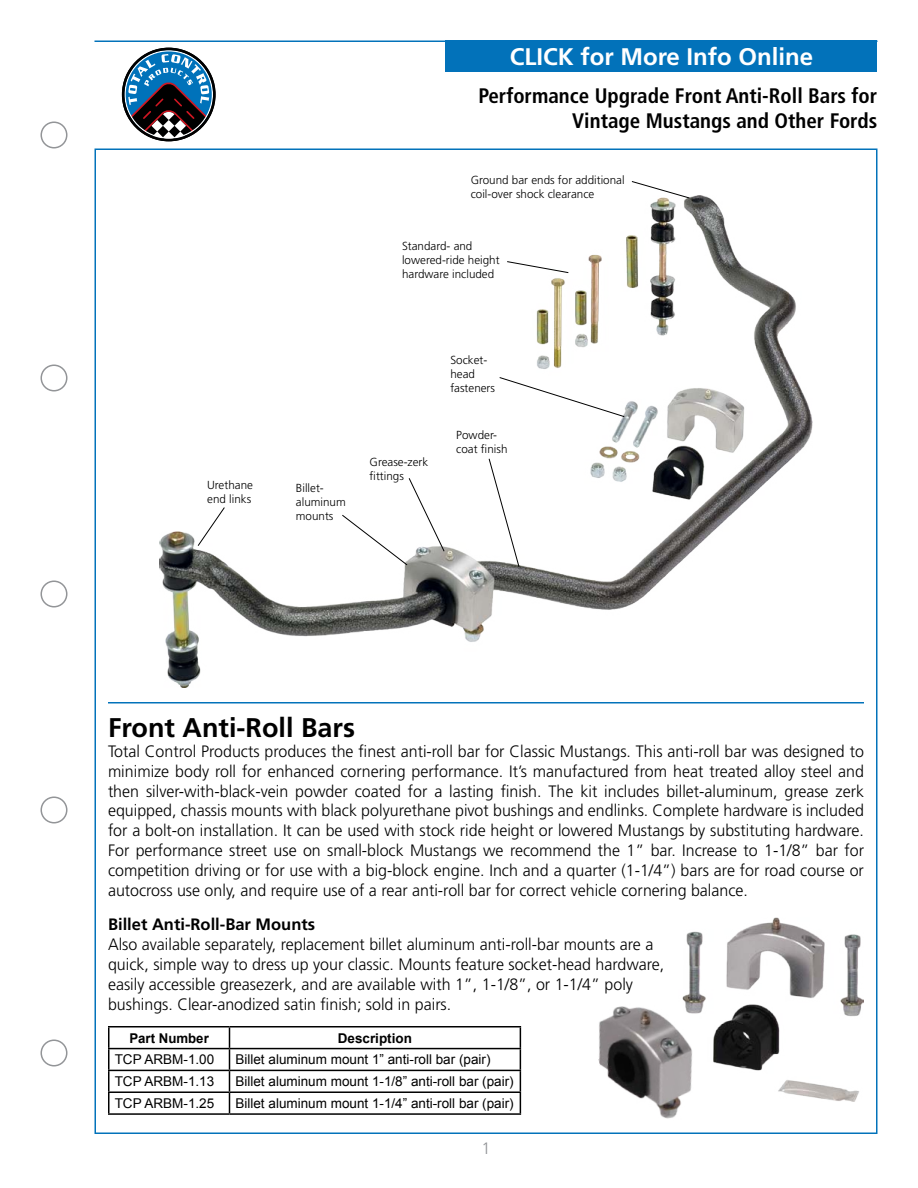
<style>
.page{position:relative;width:918px;height:1188px;background:#fff}
.page>*{position:absolute;margin:0;border:0;box-sizing:border-box;transform-origin:0 0}
.t1{font:700 27px "Frutiger LT Std";color:#000}
.t2{font:700 24px "Frutiger LT Std";color:#fff}
.t3{font:700 condensed 21px/25.2px "Frutiger LT Std";color:#000;text-align:right}
.t4{font:300 16.5px/19.8px "Frutiger LT Std";color:#000;text-align:justify}
.t5{font:700 16.5px "Frutiger LT Std";color:#000}
.t6{font:300 16.5px "Frutiger LT Std";color:#939598}
.t7{font:13.5px "Arial";color:#000}
.t8{font:700 13.5px "Arial";color:#000}
.t9{font:300 11.7px/14px "Frutiger LT Std";color:#000}
</style>
<div class="page">
<div style="left:40px;top:1039px;width:28px;height:27px;border:2px solid #939598;border-radius:50%"></div>
<div style="left:40px;top:364px;width:28px;height:27px;border:2px solid #939598;border-radius:50%"></div>
<div style="left:40px;top:580px;width:28px;height:27px;border:2px solid #939598;border-radius:50%"></div>
<div style="left:40px;top:796px;width:28px;height:27px;border:2px solid #939598;border-radius:50%"></div>
<div style="left:40px;top:121px;width:28px;height:27px;border:2px solid #939598;border-radius:50%"></div>
<hr style="left:94px;top:40px;width:784px;height:2px;background:#0272ba">
<div style="left:122px;top:48px;width:94px;height:93px;border:3px solid #000;border-radius:50%"></div>
<svg style="left:125px;top:54px;width:87px;height:85px"></svg>
<div style="left:446px;top:40px;width:432px;height:32px;background:#0272ba"></div>
<hr style="left:108px;top:702px;width:756px;height:2px;background:#0272ba">
<img style="left:160px;top:195px;width:652px;height:493px">
<svg style="left:197px;top:507px;width:28px;height:40px"></svg>
<svg style="left:341px;top:477px;width:104px;height:89px"></svg>
<svg style="left:488px;top:458px;width:32px;height:110px"></svg>
<svg style="left:499px;top:377px;width:126px;height:40px"></svg>
<svg style="left:506px;top:261px;width:63px;height:12px"></svg>
<svg style="left:631px;top:181px;width:59px;height:18px"></svg>
<img style="left:590px;top:1006px;width:118px;height:128px">
<img style="left:679px;top:918px;width:185px;height:156px">
<img style="left:778px;top:1080px;width:81px;height:21px">
<hr style="left:108px;top:1026px;width:122px;height:2px;background:#000">
<hr style="left:108px;top:1028px;width:2px;height:20px;background:#000">
<hr style="left:230px;top:1026px;width:291px;height:2px;background:#000">
<hr style="left:108px;top:1048px;width:122px;height:1px;background:#000">
<hr style="left:108px;top:1049px;width:2px;height:21px;background:#000">
<hr style="left:230px;top:1048px;width:291px;height:1px;background:#000">
<hr style="left:108px;top:1070px;width:122px;height:1px;background:#000">
<hr style="left:108px;top:1071px;width:2px;height:20px;background:#000">
<hr style="left:230px;top:1070px;width:291px;height:1px;background:#000">
<hr style="left:108px;top:1091px;width:122px;height:2px;background:#000">
<hr style="left:108px;top:1093px;width:2px;height:20px;background:#000">
<hr style="left:230px;top:1091px;width:291px;height:2px;background:#000">
<svg style="left:229px;top:1028px;width:1px;height:85px"></svg>
<svg style="left:520px;top:1028px;width:1px;height:85px"></svg>
<hr style="left:108px;top:1113px;width:122px;height:2px;background:#000">
<hr style="left:230px;top:1113px;width:291px;height:2px;background:#000">
<h2 class="t2" style="left:510px;top:43px;width:305px">CLICK for More Info Online</h2>
<p class="t3" style="left:478px;top:83px;width:400px">Performance Upgrade Front Anti-Roll Bars for<br>Vintage Mustangs and Other Fords</p>
<p class="t9" style="left:471px;top:173px;width:155px">Ground bar ends for additional coil-over shock clearance</p>
<p class="t9" style="left:402px;top:239px;width:99px">Standard- and lowered-ride height hardware included</p>
<p class="t9" style="left:450px;top:353px;width:46px">Socket&shy;head fasteners</p>
<p class="t9" style="left:207px;top:478px;width:47px">Urethane end links</p>
<p class="t9" style="left:296px;top:481px;width:51px">Billet&shy;aluminum mounts</p>
<p class="t9" style="left:370px;top:456px;width:60px">Grease-zerk fittings</p>
<p class="t9" style="left:456px;top:428px;width:53px">Powder&shy;coat finish</p>
<h1 class="t1" style="left:108px;top:712px;width:249px">Front Anti-Roll Bars</h1>
<p class="t4" style="left:108px;top:742px;width:758px">Total Control Products produces the finest anti-roll bar for Classic Mustangs. This anti-roll bar was designed to minimize body roll for enhanced cornering performance. It’s manufactured from heat treated alloy steel and then silver-with-black-vein powder coated for a lasting finish. The kit includes billet-aluminum, grease zerk equipped, chassis mounts with black polyurethane pivot bushings and endlinks. Complete hardware is included for a bolt-on installation. It can be used with stock ride height or lowered Mustangs by substituting hardware.<br>For performance street use on small-block Mustangs we recommend the 1” bar. Increase to 1-1/8” bar for competition driving or for use with a big-block engine. Inch and a quarter (1-1/4”) bars are for road course or autocross use only, and require use of a rear anti-roll bar for correct vehicle cornering balance.</p>
<p class="t5" style="left:108px;top:915px;width:209px">Billet Anti-Roll-Bar Mounts</p>
<p class="t4" style="left:108px;top:935px;width:558px;text-align:left">Also available separately, replacement billet aluminum anti-roll-bar mounts are a quick, simple way to dress up your classic. Mounts feature socket-head hardware, easily accessible greasezerk, and are available with 1”, 1-1/8”, or 1-1/4” poly bushings. Clear-anodized satin finish; sold in pairs.</p>
<p class="t8" style="left:129px;top:1029px;width:81px">Part Number</p>
<p class="t8" style="left:338px;top:1029px;width:76px">Description</p>
<p class="t7" style="left:115px;top:1051px;width:101px">TCP ARBM-1.00</p>
<p class="t7" style="left:235px;top:1051px;width:257px">Billet aluminum mount 1” anti-roll bar (pair)</p>
<p class="t7" style="left:115px;top:1073px;width:101px">TCP ARBM-1.13</p>
<p class="t7" style="left:235px;top:1073px;width:280px">Billet aluminum mount 1-1/8” anti-roll bar (pair)</p>
<p class="t7" style="left:115px;top:1094px;width:101px">TCP ARBM-1.25</p>
<p class="t7" style="left:235px;top:1094px;width:280px">Billet aluminum mount 1-1/4” anti-roll bar (pair)</p>
<p class="t6" style="left:481px;top:1139px;width:11px">1</p>
</div>
